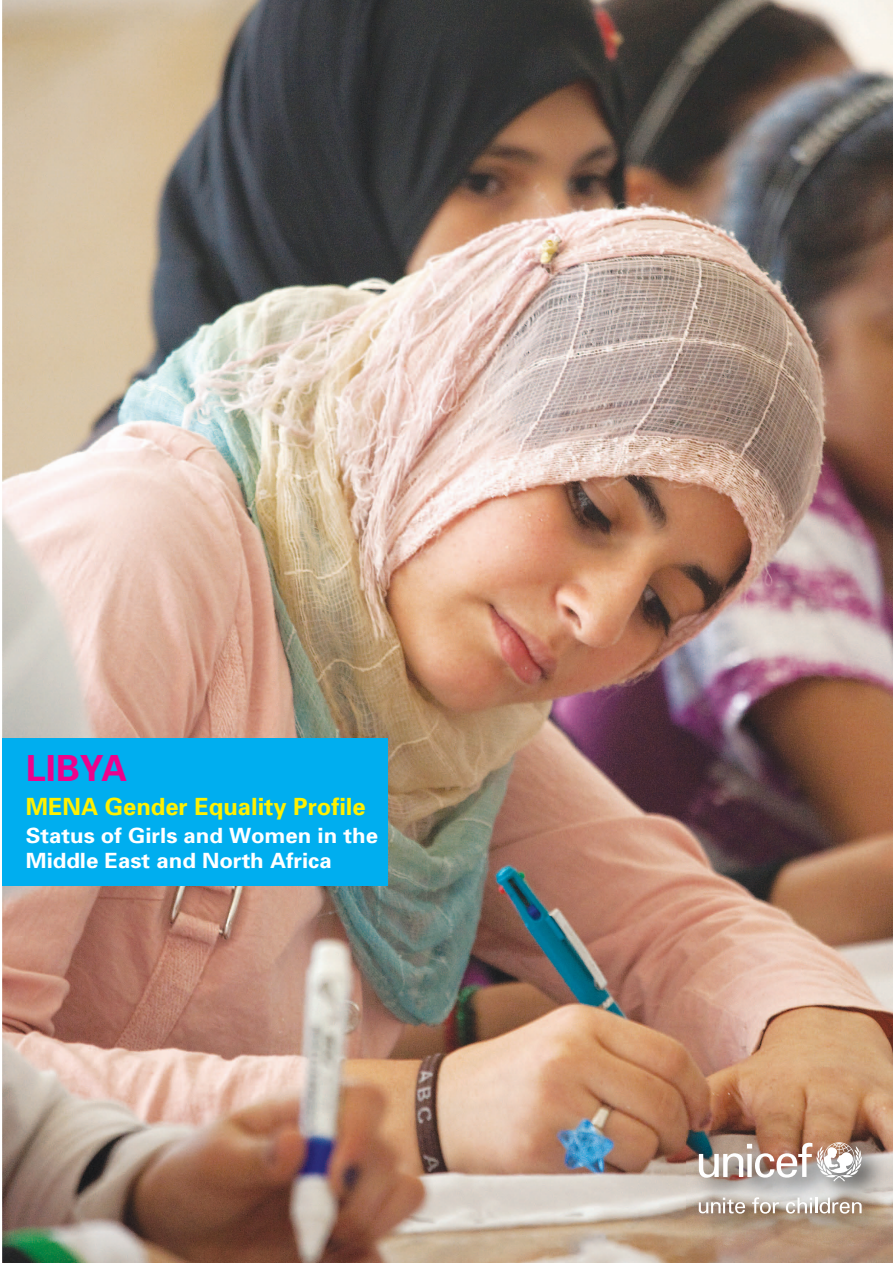
<style>
.page{position:relative;width:893px;height:1263px;background:#fff}
.page>*{position:absolute;margin:0;border:0;box-sizing:border-box;transform-origin:0 0}
.t1{font:700 36px "Univers";color:#ed028c}
.t2{font:700 23.7px "Univers";color:#fff101}
.t3{font:700 21px/25.2px "Univers";color:#fff;scale:1.06 1}
</style>
<div class="page">
<img style="left:2px;top:0;width:891px;height:1263px">
<div style="left:2px;top:738px;width:385px;height:148px;background:#00aeef"></div>
<img style="left:687px;top:1130px;width:206px;height:117px">
<img style="left:699px;top:1142px;width:163px;height:39px">
<svg style="left:699px;top:1197px;width:46px;height:16px"></svg>
<svg style="left:752px;top:1197px;width:27px;height:17px"></svg>
<svg style="left:786px;top:1197px;width:76px;height:16px"></svg>
<h1 class="t1" style="left:26px;top:745px;width:103px">LIBYA</h1>
<p class="t2" style="left:26px;top:791px;width:341px">MENA Gender Equality Profile</p>
<p class="t3" style="left:26px;top:822px;width:334px">Status of Girls and Women in the<br>Middle East and North Africa</p>
</div>
